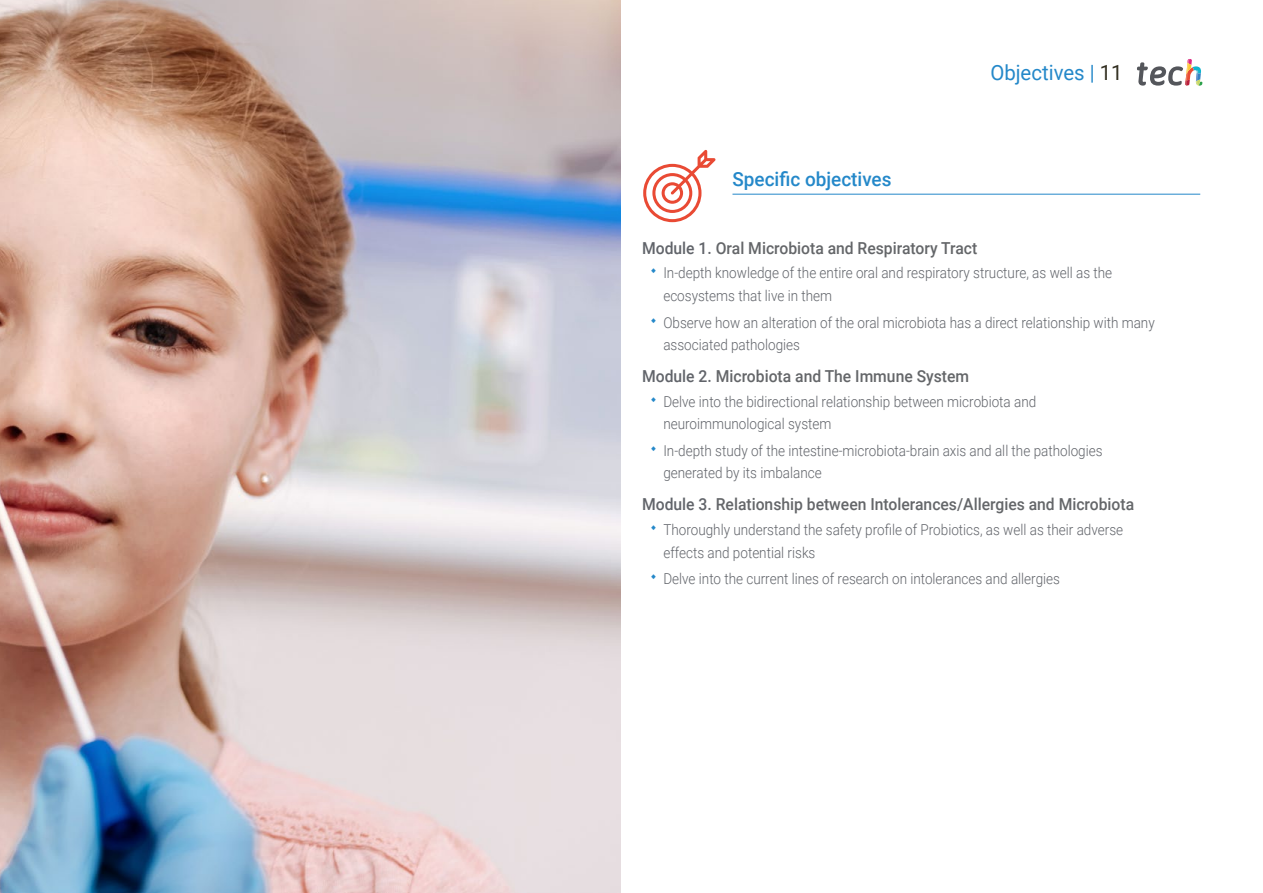
<style>
.page{position:relative;width:1263px;height:893px;background:#fff}
.page>*{position:absolute;margin:0;border:0;box-sizing:border-box;transform-origin:0 0}
.t1{font:21px "Roboto";color:#2488c9}
.t2{font:500 19.5px "Roboto";color:#2488c9}
.t3{font:500 16.5px "Roboto";color:#646669;scale:.95 1}
.t4{font:300 15px/22.5px "Roboto";color:#61646a;scale:.9 1}
.s1{color:#2588c9}
.s2{color:#312e20}
.s3{color:#61646a}
</style>
<div class="page">
<img style="left:0;top:0;width:621px;height:893px">
<hr style="left:732px;top:194px;width:468px;height:1px;background:#2488c9">
<svg style="left:643px;top:150px;width:73px;height:72px"></svg>
<svg style="left:1137px;top:59px;width:65px;height:27px"></svg>
<h2 class="t2" style="left:732px;top:165px;width:161px">Specific objectives</h2>
<h1 class="t1" style="left:990px;top:57px;width:134px">Objectives <span class="s1">|</span> <span class="s2">11</span></h1>
<p class="t3" style="left:642px;top:236px;width:354px"><span class="s3">Module 1.</span> Oral Microbiota and Respiratory Tract</p>
<p class="t4" style="left:663px;top:261px;width:500px">In-depth knowledge of the entire oral and respiratory structure, as well as the ecosystems that live in them</p>
<p class="t4" style="left:663px;top:310px;width:547px">Observe how an alteration of the oral microbiota has a direct relationship with many associated pathologies</p>
<p class="t3" style="left:642px;top:365px;width:346px"><span class="s3">Module 2.</span> Microbiota and The Immune System</p>
<p class="t4" style="left:663px;top:390px;width:416px">Delve into the bidirectional relationship between microbiota and neuroimmunological system</p>
<p class="t4" style="left:663px;top:439px;width:489px">In-depth study of the intestine-microbiota-brain axis and all the pathologies generated by its imbalance</p>
<p class="t3" style="left:642px;top:493px;width:519px"><span class="s3">Module 3.</span> Relationship between Intolerances/Allergies and Microbiota</p>
<p class="t4" style="left:663px;top:518px;width:512px">Thoroughly understand the safety profile of Probiotics, as well as their adverse effects and potential risks</p>
<p class="t4" style="left:663px;top:567px;width:442px">Delve into the current lines of research on intolerances and allergies</p>
</div>
